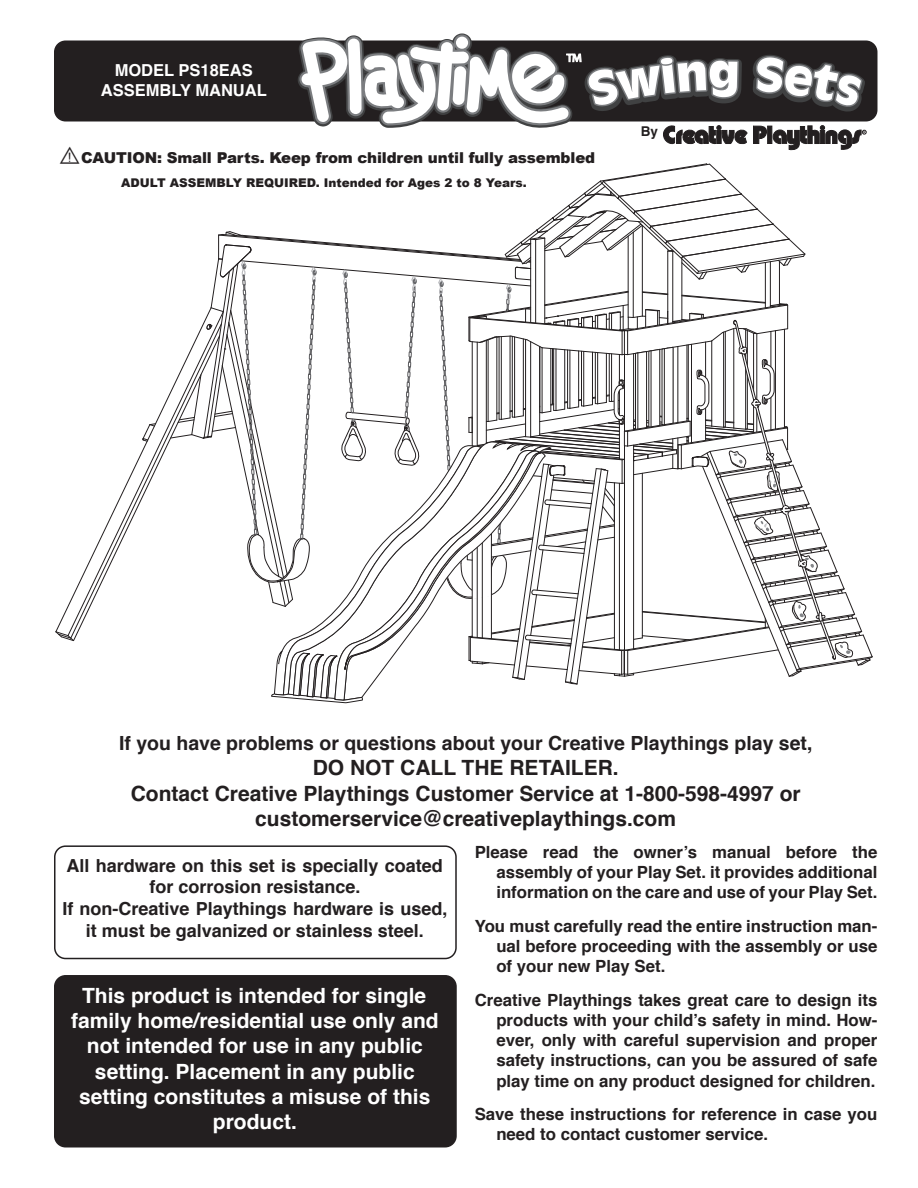
<style>
.page{position:relative;width:918px;height:1188px;background:#fff}
.page>*{position:absolute;margin:0;border:0;box-sizing:border-box;transform-origin:0 0}
.t1{font:700 21px/25.2px "Helvetica";color:#fff;text-align:center}
.t2{font:700 21px/25.2px "Helvetica";color:#231f20;text-align:center}
.t3{font:700 19.5px "Helvetica";color:#231f20}
.t4{font:19.35px "Myriad";color:#fff}
.t5{font:700 18px/21.6px "Helvetica";color:#231f20;text-align:center}
.t6{font:700 16.8px/20.1px "Helvetica";color:#231f20;text-align:justify}
.t7{font:700 16.5px/19.8px "Helvetica";color:#fff;text-align:center}
.t8{font:900 15px "Arial";letter-spacing:-.01em;color:#231f20}
.t9{font:700 13.5px "Helvetica";color:#231f20}
.t10{font:900 12px "Arial";color:#231f20}
</style>
<div class="page">
<div style="left:55px;top:41px;width:822px;height:80px;background:#231f20;border-radius:11px"></div>
<div style="left:54px;top:40px;width:823px;height:82px;border:2px solid #231f20;border-radius:11px"></div>
<div style="left:55px;top:976px;width:401px;height:171px;background:#231f20;border-radius:11px"></div>
<div style="left:54px;top:975px;width:403px;height:172px;border:2px solid #231f20;border-radius:11px"></div>
<div style="left:54px;top:845px;width:403px;height:114px;border:2px solid #231f20;border-radius:11px"></div>
<svg style="left:297px;top:33px;width:569px;height:117px"></svg>
<svg style="left:55px;top:392px;width:115px;height:241px"></svg>
<svg style="left:55px;top:631px;width:20px;height:11px"></svg>
<svg style="left:170px;top:163px;width:703px;height:541px"></svg>
<p class="t7" style="left:101px;top:60px;width:167px">MODEL PS18EAS<br>ASSEMBLY MANUAL</p>
<p class="t4" style="left:566px;top:51px;width:17px">™</p>
<p class="t8" style="left:59px;top:147px;width:538px">⚠CAUTION: Small Parts. Keep from children until fully assembled</p>
<p class="t10" style="left:121px;top:174px;width:407px">ADULT ASSEMBLY REQUIRED. Intended for Ages 2 to 8 Years.</p>
<p class="t9" style="left:641px;top:121px;width:19px">By</p>
<p class="t3" style="left:119px;top:728px;width:695px">If you have problems or questions about your Creative Playthings play set,</p>
<p class="t2" style="left:131px;top:756px;width:671px">DO NOT CALL THE RETAILER.<br>Contact Creative Playthings Customer Service at 1-800-598-4997 or customerservice@creativeplaythings.com</p>
<p class="t6" style="left:496px;top:842px;width:383px;text-indent:-22px">Please read the owner’s manual before the assembly of your Play Set. it provides additional information on the care and use of your Play Set.</p>
<p class="t6" style="left:496px;top:916px;width:383px;text-indent:-22px">You must carefully read the entire instruction man&shy;ual before proceeding with the assembly or use of your new Play Set.</p>
<p class="t6" style="left:496px;top:990px;width:383px;text-indent:-22px">Creative Playthings takes great care to design its products with your child’s safety in mind. How&shy;ever, only with careful supervision and proper safety instructions, can you be assured of safe play time on any product designed for children.</p>
<p class="t6" style="left:496px;top:1105px;width:383px;text-indent:-22px">Save these instructions for reference in case you need to contact customer service.</p>
<p class="t5" style="left:62px;top:855px;width:387px">All hardware on this set is specially coated for corrosion resistance.<br>If non-Creative Playthings hardware is used, it must be galvanized or stainless steel.</p>
<p class="t1" style="left:71px;top:983px;width:369px">This product is intended for single family home/residential use only and not intended for use in any public setting. Placement in any public setting constitutes a misuse of this product.</p>
</div>
